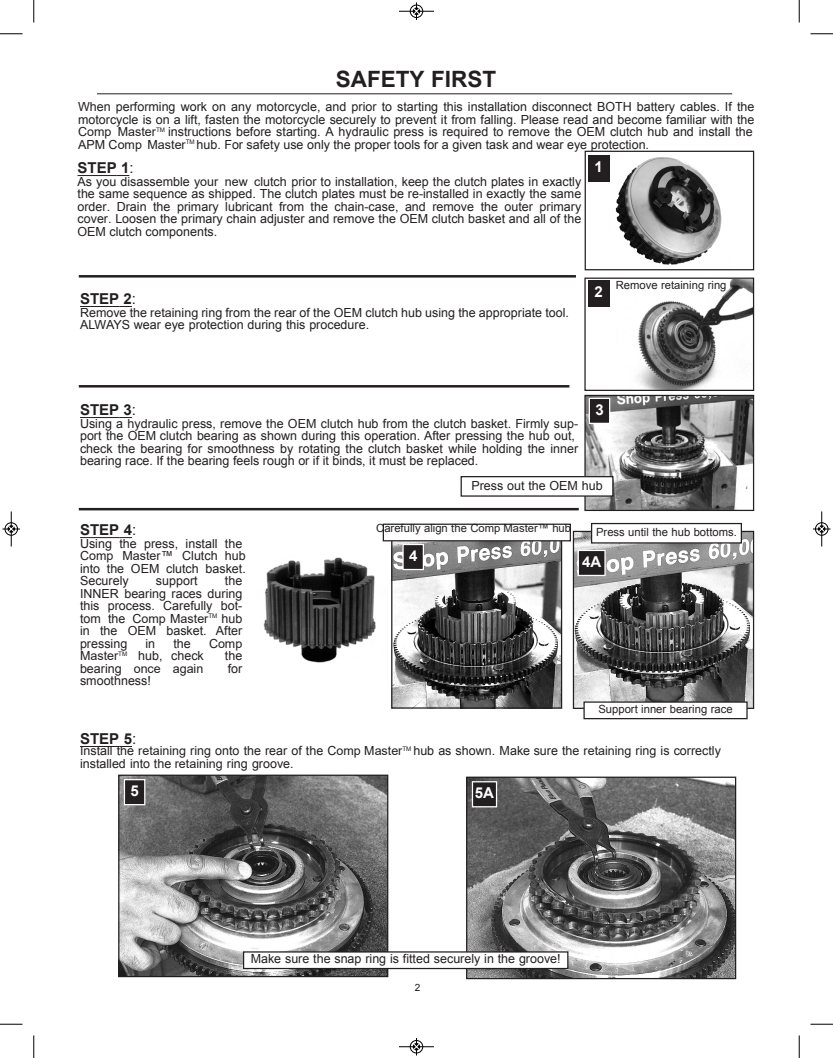
<style>
.page{position:relative;width:833px;height:1058px;background:#fff}
.page>*{position:absolute;margin:0;border:0;box-sizing:border-box;transform-origin:0 0}
.t1{font:700 22.5px "Arial";color:#231f20}
.t2{font:700 15px "Arial";color:#231f20}
.t3{font:700 15px "Arial";color:#fff}
.t4{font:12.5px/12.5px "Arial";color:#231f20}
.t5{font:11.25px "Arial";color:#231f20}
.t6{font:10px "Arial";color:#231f20}
.s1{font-weight:400}
</style>
<div class="page">
<hr style="left:97px;top:93px;width:635px;height:1px;background:#231f20">
<svg style="left:117px;top:175px;width:12px;height:1px"></svg>
<hr style="left:77px;top:175px;width:40px;height:1px;background:#231f20">
<svg style="left:119px;top:306px;width:13px;height:1px"></svg>
<hr style="left:80px;top:306px;width:39px;height:1px;background:#231f20">
<svg style="left:119px;top:417px;width:13px;height:1px"></svg>
<hr style="left:80px;top:417px;width:39px;height:1px;background:#231f20">
<svg style="left:119px;top:537px;width:13px;height:1px"></svg>
<hr style="left:80px;top:537px;width:39px;height:1px;background:#231f20">
<svg style="left:119px;top:746px;width:13px;height:1px"></svg>
<hr style="left:80px;top:746px;width:39px;height:1px;background:#231f20">
<img style="left:609px;top:155px;width:113px;height:110px">
<div style="left:584px;top:151px;width:170px;height:119px;border:1px solid #231f20"></div>
<img style="left:120px;top:776px;width:266px;height:199px">
<div style="left:118px;top:774px;width:270px;height:203px;border:1px solid #231f20"></div>
<img style="left:468px;top:778px;width:266px;height:199px">
<div style="left:466px;top:776px;width:270px;height:203px;border:1px solid #231f20"></div>
<img style="left:637px;top:280px;width:115px;height:109px">
<div style="left:584px;top:277px;width:170px;height:114px;border:1px solid #231f20"></div>
<img style="left:586px;top:397px;width:166px;height:112px">
<div style="left:584px;top:395px;width:170px;height:116px;border:1px solid #231f20"></div>
<img style="left:393px;top:541px;width:167px;height:165px">
<div style="left:391px;top:531px;width:171px;height:177px;border:1px solid #231f20"></div>
<img style="left:574px;top:533px;width:178px;height:174px">
<div style="left:572px;top:531px;width:182px;height:178px;border:1px solid #231f20"></div>
<div style="left:461px;top:476px;width:151px;height:20px;background:#fff"></div>
<div style="left:460px;top:476px;width:153px;height:20px;border:1px solid #231f20"></div>
<div style="left:243px;top:952px;width:325px;height:16px;background:#fff"></div>
<div style="left:243px;top:951px;width:325px;height:18px;border:1px solid #231f20"></div>
<div style="left:591px;top:523px;width:150px;height:20px;background:#fff"></div>
<div style="left:591px;top:523px;width:151px;height:20px;border:1px solid #231f20"></div>
<div style="left:383px;top:524px;width:187px;height:17px;background:#fff"></div>
<div style="left:382px;top:523px;width:189px;height:18px;border:1px solid #231f20"></div>
<div style="left:584px;top:702px;width:163px;height:16px;background:#fff"></div>
<div style="left:583px;top:701px;width:164px;height:18px;border:1px solid #231f20"></div>
<hr style="left:79px;top:275px;width:497px;height:2px;background:#231f20">
<hr style="left:79px;top:385px;width:490px;height:2px;background:#231f20">
<hr style="left:79px;top:508px;width:499px;height:2px;background:#231f20">
<div style="left:588px;top:155px;width:21px;height:26px;background:#231f20"></div>
<div style="left:125px;top:780px;width:19px;height:24px;background:#231f20"></div>
<div style="left:124px;top:779px;width:21px;height:26px;border:1px solid #fff"></div>
<div style="left:473px;top:782px;width:23px;height:24px;background:#231f20"></div>
<div style="left:472px;top:781px;width:25px;height:26px;border:1px solid #fff"></div>
<div style="left:588px;top:280px;width:21px;height:26px;background:#231f20"></div>
<div style="left:590px;top:399px;width:19px;height:24px;background:#231f20"></div>
<div style="left:588px;top:398px;width:22px;height:26px;border:1px solid #fff"></div>
<div style="left:403px;top:545px;width:19px;height:24px;background:#231f20"></div>
<div style="left:402px;top:544px;width:22px;height:26px;border:1px solid #fff"></div>
<div style="left:578px;top:551px;width:26px;height:24px;background:#231f20"></div>
<div style="left:577px;top:550px;width:28px;height:26px;border:1px solid #fff"></div>
<img style="left:263px;top:557px;width:113px;height:106px">
<svg style="left:33px;top:0;width:2px;height:22px"></svg>
<svg style="left:0;top:33px;width:22px;height:2px"></svg>
<svg style="left:798px;top:0;width:2px;height:22px"></svg>
<svg style="left:810px;top:33px;width:22px;height:2px"></svg>
<svg style="left:33px;top:1035px;width:2px;height:23px"></svg>
<svg style="left:0;top:1023px;width:22px;height:2px"></svg>
<svg style="left:798px;top:1035px;width:2px;height:23px"></svg>
<svg style="left:810px;top:1023px;width:22px;height:2px"></svg>
<hr style="left:399px;top:11px;width:35px;height:1px;background:#000">
<div style="left:410px;top:5px;width:13px;height:13px;border:1px solid #000;border-radius:50%"></div>
<svg style="left:413px;top:2px;width:6px;height:18px"></svg>
<hr style="left:399px;top:1046px;width:35px;height:1px;background:#000">
<div style="left:410px;top:1040px;width:13px;height:13px;border:1px solid #000;border-radius:50%"></div>
<svg style="left:413px;top:1038px;width:6px;height:17px"></svg>
<hr style="left:11px;top:511px;width:1px;height:35px;background:#000">
<div style="left:5px;top:522px;width:13px;height:13px;border:1px solid #000;border-radius:50%"></div>
<svg style="left:2px;top:526px;width:18px;height:6px"></svg>
<hr style="left:821px;top:511px;width:1px;height:35px;background:#000">
<div style="left:815px;top:522px;width:13px;height:13px;border:1px solid #000;border-radius:50%"></div>
<svg style="left:813px;top:526px;width:17px;height:6px"></svg>
<h1 class="t1" style="left:336px;top:66px;width:162px">SAFETY FIRST</h1>
<p class="t4" style="left:78px;top:101px;width:678px">When performing work on any motorcycle, and prior to starting this installation disconnect BOTH battery cables. If the motorcycle is on a lift, fasten the motorcycle securely to prevent it from falling. Please read and become familiar with the Comp Master<sup>TM</sup> instructions before starting. A hydraulic press is required to remove the OEM clutch hub and install the APM Comp Master<sup>TM</sup> hub. For safety use only the proper tools for a given task and wear eye protection.</p>
<p class="t2" style="left:78px;top:160px;width:58px">STEP 1<span class="s1">:</span></p>
<p class="t4" style="left:77px;top:175px;width:505px;text-align:justify">As you disassemble your new clutch prior to installation, keep the clutch plates in exactly the same sequence as shipped. The clutch plates must be re-installed in exactly the same order. Drain the primary lubricant from the chain-case, and remove the outer primary cover. Loosen the primary chain adjuster and remove the OEM clutch basket and all of the OEM clutch components.</p>
<p class="t3" style="left:594px;top:158px;width:10px">1</p>
<p class="t2" style="left:80px;top:291px;width:58px">STEP 2<span class="s1">:</span></p>
<p class="t4" style="left:80px;top:306px;width:490px">Remove the retaining ring from the rear of the OEM clutch hub using the appropriate tool.<br>ALWAYS wear eye protection during this procedure.</p>
<p class="t3" style="left:594px;top:284px;width:10px">2</p>
<p class="t5" style="left:615px;top:279px;width:112px">Remove retaining ring</p>
<p class="t2" style="left:80px;top:402px;width:58px">STEP 3<span class="s1">:</span></p>
<p class="t4" style="left:80px;top:417px;width:499px">Using a hydraulic press, remove the OEM clutch hub from the clutch basket. Firmly sup&shy;port the OEM clutch bearing as shown during this operation. After pressing the hub out, check the bearing for smoothness by rotating the clutch basket while holding the inner bearing race. If the bearing feels rough or if it binds, it must be replaced.</p>
<p class="t3" style="left:595px;top:401px;width:10px">3</p>
<p class="t4" style="left:471px;top:479px;width:133px">Press out the OEM hub</p>
<p class="t2" style="left:80px;top:522px;width:58px">STEP 4<span class="s1">:</span></p>
<p class="t4" style="left:80px;top:537px;width:167px">Using the press, install the<br>Comp Master™ Clutch hub into the OEM clutch basket.<br>Securely</p>
<p class="t4" style="left:80px;top:575px;width:164px;text-align:justify;text-indent:145px">the INNER bearing races during this process. Carefully bot&shy;tom the Comp Master<sup>TM</sup> hub in the OEM basket. After pressing</p>
<p class="t4" style="left:156px;top:575px;width:43px">support</p>
<p class="t4" style="left:145px;top:637px;width:11px">in</p>
<p class="t4" style="left:173px;top:637px;width:19px">the</p>
<p class="t4" style="left:209px;top:637px;width:35px">Comp</p>
<p class="t4" style="left:80px;top:649px;width:125px">Master<sup>TM</sup> hub, check</p>
<p class="t4" style="left:225px;top:650px;width:19px">the</p>
<p class="t4" style="left:80px;top:662px;width:125px">bearing once again</p>
<p class="t4" style="left:228px;top:662px;width:16px">for</p>
<p class="t4" style="left:80px;top:675px;width:72px">smoothness!</p>
<p class="t5" style="left:376px;top:522px;width:196px">Carefully align the Comp Master™ hub</p>
<p class="t5" style="left:596px;top:526px;width:142px">Press until the hub bottoms.</p>
<p class="t3" style="left:409px;top:547px;width:10px">4</p>
<p class="t3" style="left:582px;top:553px;width:21px">4A</p>
<p class="t5" style="left:598px;top:703px;width:136px">Support inner bearing race</p>
<p class="t2" style="left:80px;top:730px;width:58px">STEP 5<span class="s1">:</span></p>
<p class="t4" style="left:80px;top:744px;width:642px">Install the retaining ring onto the rear of the Comp Master<sup>TM</sup> hub as shown. Make sure the retaining ring is correctly installed into the retaining ring groove.</p>
<p class="t3" style="left:130px;top:782px;width:10px">5</p>
<p class="t3" style="left:475px;top:784px;width:21px">5A</p>
<p class="t4" style="left:251px;top:952px;width:311px">Make sure the snap ring is fitted securely in the groove!</p>
<p class="t6" style="left:415px;top:982px;width:7px">2</p>
</div>
